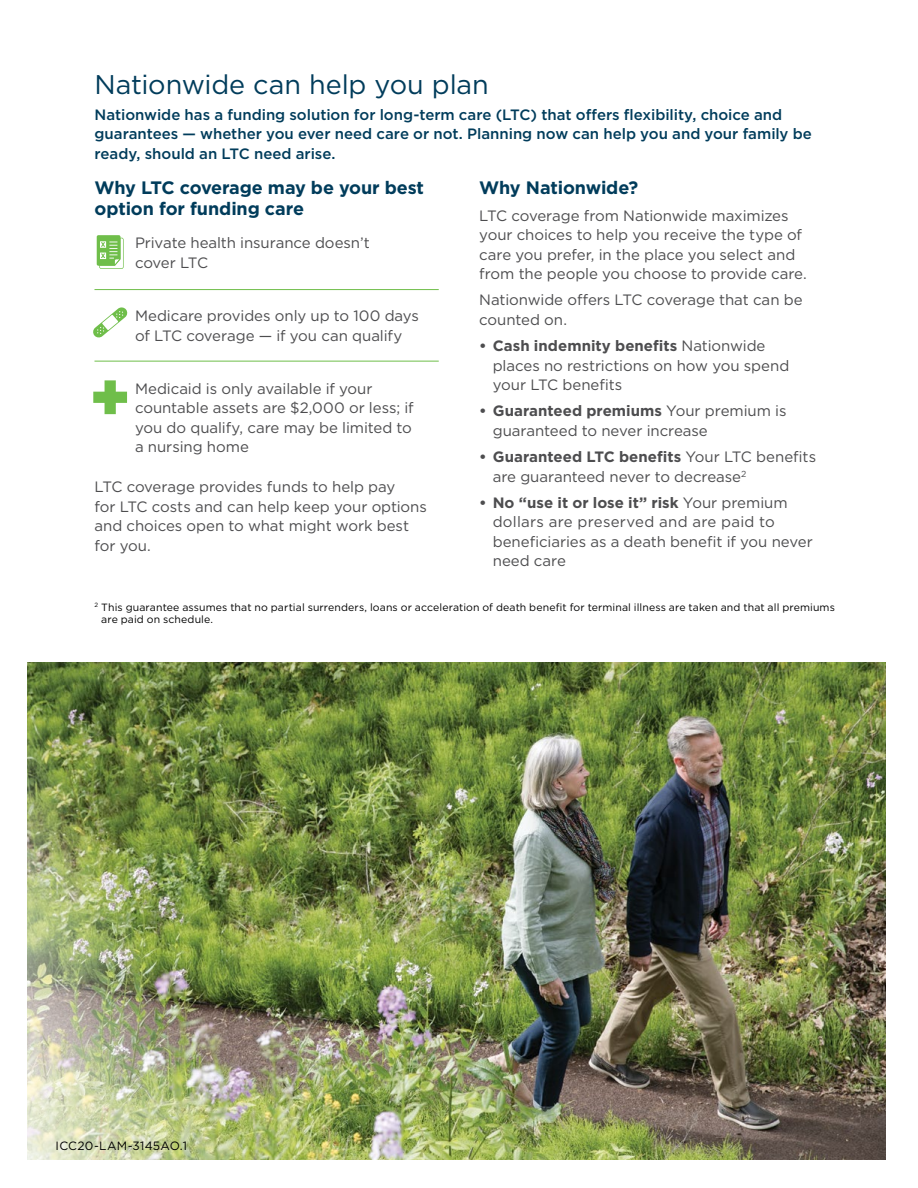
<style>
.page{position:relative;width:918px;height:1188px;background:#fff}
.page>*{position:absolute;margin:0;border:0;box-sizing:border-box;transform-origin:0 0}
.h2_CM_Heads{font:27px "Gotham";letter-spacing:-.005em;color:#013c5b}
.h3_CM_Subs{font:700 18px/21px "Gotham";letter-spacing:-.01em;color:#013c5b}
.CM_Body{font:15px/19.5px "Gotham";letter-spacing:-.005em;color:#4d4d4f}
.CM_Bullets{font:15px/19.5px "Gotham";letter-spacing:-.005em;color:#4d4d4f}
.CM_Body-2{font:500 15px/19.5px "Gotham";color:#013c5b}
.CM_Body-3{font:12px "Gotham";letter-spacing:.015em;color:#000}
.CM_Body-4{font:10.5px/12px "Gotham";letter-spacing:.01em;color:#000}
.s1{font-weight:700}
</style>
<div class="page">
<img style="left:27px;top:663px;width:859px;height:497px">
<svg style="left:93px;top:307px;width:35px;height:31px"></svg>
<svg style="left:97px;top:235px;width:27px;height:34px"></svg>
<svg style="left:93px;top:380px;width:34px;height:34px"></svg>
<hr style="left:94px;top:289px;width:345px;height:1px;background:#6fbe4a">
<hr style="left:94px;top:361px;width:345px;height:1px;background:#6fbe4a">
<h2 class="h2_CM_Heads" style="left:94px;top:67px;width:396px">Nationwide can help you plan</h2>
<p class="CM_Body-2" style="left:94px;top:105px;width:719px">Nationwide has a funding solution for long-term care (LTC) that offers flexibility, choice and guarantees — whether you ever need care or not. Planning now can help you and your family be ready, should an LTC need arise.</p>
<h3 class="h3_CM_Subs" style="left:94px;top:177px;width:331px">Why LTC coverage may be your best option for funding care</h3>
<p class="CM_Bullets" style="left:135px;top:233px;width:236px">Private health insurance doesn’t cover LTC</p>
<h3 class="h3_CM_Subs" style="left:479px;top:177px;width:161px">Why Nationwide?</h3>
<p class="CM_Body" style="left:479px;top:205px;width:329px">LTC coverage from Nationwide maximizes your choices to help you receive the type of care you prefer, in the place you select and from the people you choose to provide care.</p>
<p class="CM_Body" style="left:479px;top:290px;width:325px">Nationwide offers LTC coverage that can be counted on.</p>
<p class="CM_Body" style="left:493px;top:336px;width:298px;text-indent:-14px"><span class="s1">• Cash indemnity benefits</span> Nationwide places no restrictions on how you spend your LTC benefits</p>
<p class="CM_Body" style="left:493px;top:401px;width:295px;text-indent:-14px"><span class="s1">• Guaranteed premiums</span> Your premium is guaranteed to never increase</p>
<p class="CM_Body" style="left:493px;top:447px;width:325px;text-indent:-14px"><span class="s1">• Guaranteed LTC benefits</span> Your LTC benefits are guaranteed never to decrease<sup>2</sup></p>
<p class="CM_Body" style="left:493px;top:493px;width:322px;text-indent:-14px"><span class="s1">• No “use it or lose it” risk</span> Your premium dollars are preserved and are paid to beneficiaries as a death benefit if you never need care</p>
<p class="CM_Body-4" style="left:101px;top:601px;width:735px;text-indent:-7px"><sup>2</sup> This guarantee assumes that no partial surrenders, loans or acceleration of death benefit for terminal illness are taken and that all premiums are paid on schedule.</p>
<p class="CM_Bullets" style="left:135px;top:306px;width:285px">Medicare provides only up to 100 days of LTC coverage — if you can qualify</p>
<p class="CM_Bullets" style="left:135px;top:379px;width:280px">Medicaid is only available if your countable assets are $2,000 or less; if you do qualify, care may be limited to a nursing home</p>
<p class="CM_Body" style="left:94px;top:477px;width:334px">LTC coverage provides funds to help pay<br>for LTC costs and can help keep your options and choices open to what might work best for you.</p>
<p class="CM_Body-3" style="left:56px;top:1138px;width:133px">ICC20-LAM-3145AO.1</p>
</div>
